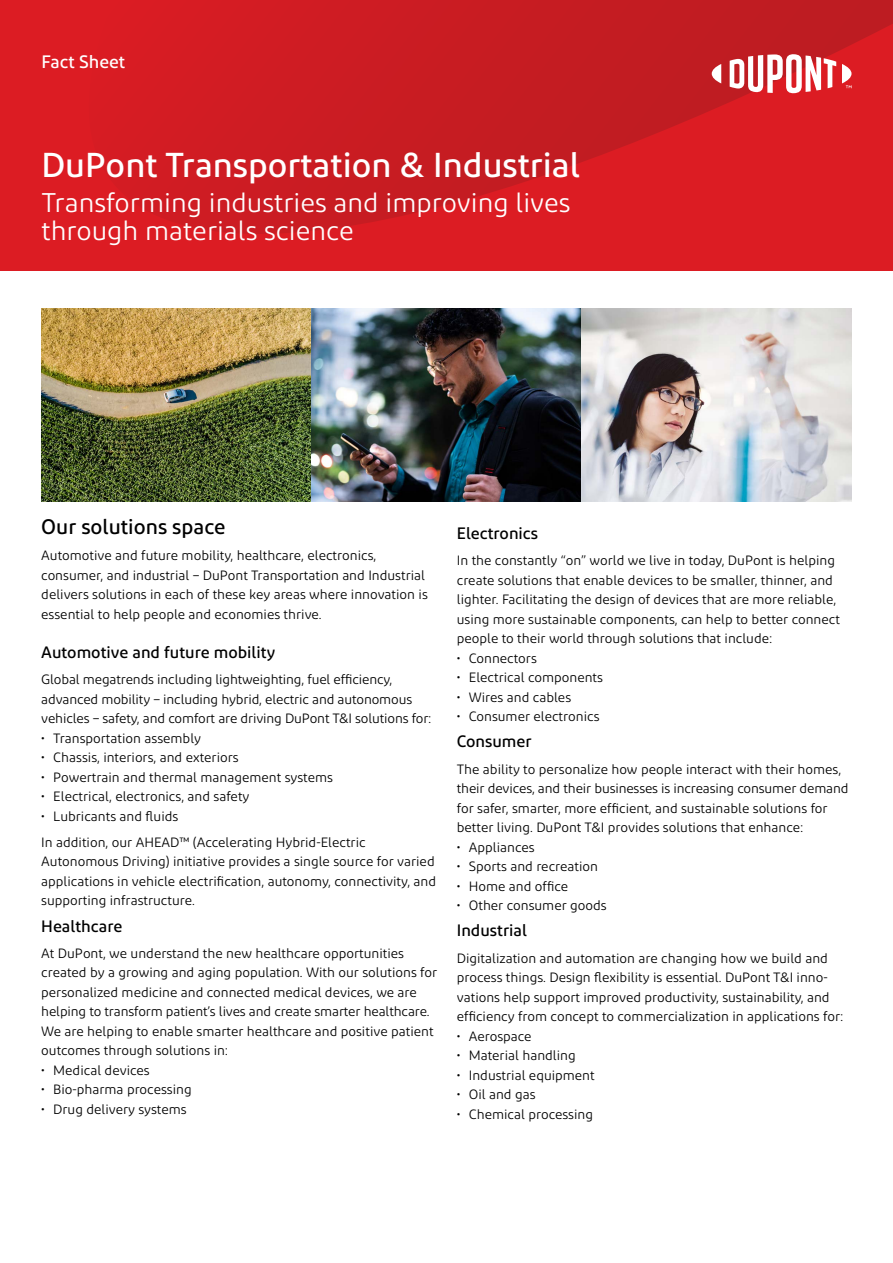
<style>
.page{position:relative;width:893px;height:1263px;background:#fff}
.page>*{position:absolute;margin:0;border:0;box-sizing:border-box;transform-origin:0 0}
.t1{font:500 34.5px "Diodrum";color:#fff}
.t2{font:27px/28.5px "Diodrum";color:#fff}
.t3{font:500 21px "Diodrum";color:#000}
.t4{font:500 18px "Diodrum";color:#fff}
.t5{font:500 16.5px "Diodrum";color:#000}
.t6{font:13.5px/19.5px "Diodrum";color:#000}
</style>
<div class="page">
<div style="left:0;top:0;width:893px;height:270px;background:#dc1c23"></div>
<svg style="left:80px;top:0;width:813px;height:271px"></svg>
<svg style="left:712px;top:64px;width:9px;height:19px"></svg>
<svg style="left:730px;top:54px;width:106px;height:39px"></svg>
<svg style="left:842px;top:64px;width:9px;height:24px"></svg>
<img style="left:41px;top:308px;width:811px;height:193px">
<h3 class="t4" style="left:41px;top:50px;width:85px">Fact Sheet</h3>
<h1 class="t1" style="left:41px;top:144px;width:540px">DuPont Transportation &amp; Industrial</h1>
<h2 class="t2" style="left:41px;top:188px;width:530px">Transforming industries and improving lives through materials science</h2>
<h3 class="t3" style="left:41px;top:514px;width:186px">Our solutions space</h3>
<p class="t5" style="left:457px;top:523px;width:83px">Electronics</p>
<p class="t6" style="left:457px;top:550px;width:385px">In the constantly “on” world we live in today, DuPont is helping create solutions that enable devices to be smaller, thinner, and lighter. Facilitating the design of devices that are more reliable, using more sustainable components, can help to better connect people to their world through solutions that include:</p>
<p class="t6" style="left:457px;top:648px;width:82px">• Connectors</p>
<p class="t6" style="left:457px;top:667px;width:148px">• Electrical components</p>
<p class="t6" style="left:457px;top:687px;width:116px">• Wires and cables</p>
<p class="t6" style="left:457px;top:706px;width:144px">• Consumer electronics</p>
<p class="t5" style="left:457px;top:731px;width:76px">Consumer</p>
<p class="t6" style="left:457px;top:759px;width:393px">The ability to personalize how people interact with their homes, their devices, and their businesses is increasing consumer demand for safer, smarter, more efficient, and sustainable solutions for better living. DuPont T&amp;I provides solutions that enhance:</p>
<p class="t6" style="left:457px;top:837px;width:79px">• Appliances</p>
<p class="t6" style="left:457px;top:856px;width:143px">• Sports and recreation</p>
<p class="t6" style="left:457px;top:876px;width:113px">• Home and office</p>
<p class="t6" style="left:457px;top:895px;width:151px">• Other consumer goods</p>
<p class="t5" style="left:457px;top:920px;width:72px">Industrial</p>
<p class="t6" style="left:457px;top:948px;width:388px">Digitalization and automation are changing how we build and process things. Design flexibility is essential. DuPont T&amp;I inno&shy;vations help support improved productivity, sustainability, and efficiency from concept to commercialization in applications for:</p>
<p class="t6" style="left:457px;top:1026px;width:76px">• Aerospace</p>
<p class="t6" style="left:457px;top:1045px;width:120px">• Material handling</p>
<p class="t6" style="left:457px;top:1065px;width:139px">• Industrial equipment</p>
<p class="t6" style="left:457px;top:1084px;width:80px">• Oil and gas</p>
<p class="t6" style="left:457px;top:1104px;width:138px">• Chemical processing</p>
<p class="t6" style="left:41px;top:546px;width:388px">Automotive and future mobility, healthcare, electronics, consumer, and industrial – DuPont Transportation and Industrial delivers solutions in each of these key areas where innovation is essential to help people and economies thrive.</p>
<p class="t5" style="left:41px;top:642px;width:235px">Automotive and future mobility</p>
<p class="t6" style="left:41px;top:669px;width:392px">Global megatrends including lightweighting, fuel efficiency, advanced mobility – including hybrid, electric and autonomous vehicles – safety, and comfort are driving DuPont T&amp;I solutions for:</p>
<p class="t6" style="left:41px;top:728px;width:161px">• Transportation assembly</p>
<p class="t6" style="left:41px;top:747px;width:199px">• Chassis, interiors, and exteriors</p>
<p class="t6" style="left:41px;top:767px;width:293px">• Powertrain and thermal management systems</p>
<p class="t6" style="left:41px;top:786px;width:210px">• Electrical, electronics, and safety</p>
<p class="t6" style="left:41px;top:802px;width:326px;line-height:26.2px">• Lubricants and fluids<br>In addition, our AHEAD™ (Accelerating Hybrid-Electric</p>
<p class="t6" style="left:41px;top:852px;width:396px;text-align:justify">Autonomous Driving) initiative provides a single source for varied applications in vehicle electrification, autonomy, connectivity, and supporting infrastructure.</p>
<p class="t5" style="left:41px;top:915px;width:83px">Healthcare</p>
<p class="t6" style="left:41px;top:943px;width:397px">At DuPont, we understand the new healthcare opportunities created by a growing and aging population. With our solutions for personalized medicine and connected medical devices, we are helping to transform patient’s lives and create smarter healthcare.<br>We are helping to enable smarter healthcare and positive patient outcomes through solutions in:</p>
<p class="t6" style="left:41px;top:1060px;width:110px">• Medical devices</p>
<p class="t6" style="left:41px;top:1080px;width:152px">• Bio-pharma processing</p>
<p class="t6" style="left:41px;top:1099px;width:147px">• Drug delivery systems</p>
</div>
